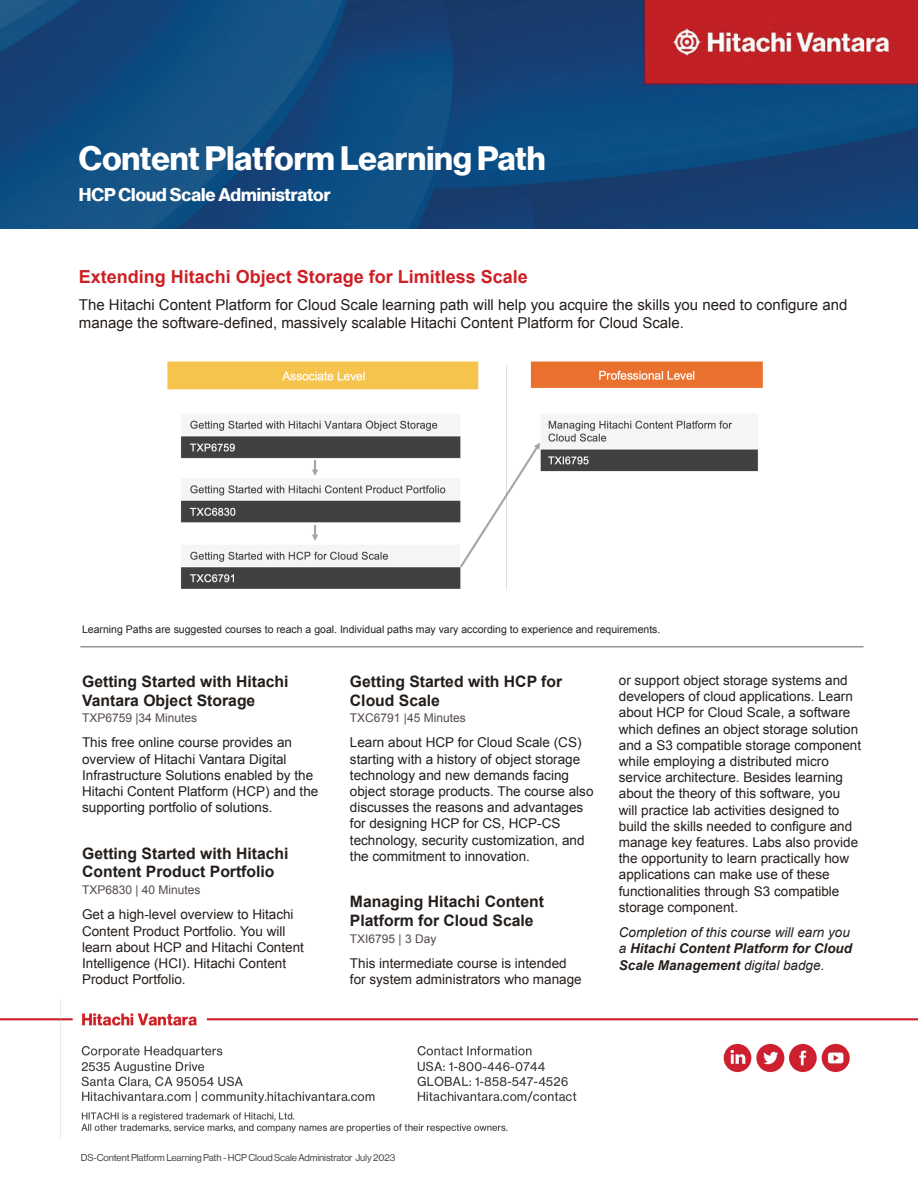
<style>
.page{position:relative;width:918px;height:1188px;background:#fff}
.page>*{position:absolute;margin:0;border:0;box-sizing:border-box;transform-origin:0 0}
.t1{font:33px "N Haas Grotesk DS Pro 75 Bd";color:#fff}
.t2{font:700 18px "Arial";color:#cd2026}
.t3{font:18px "N Haas Grotesk DS Pro 75 Bd";color:#fff}
.t4{font:700 15.75px/18.9px "Arial";color:#241e1b}
.t5{font:15px/18px "Arial";color:#241e1b}
.t6{font:13.5px/16.2px "Arial";color:#241e1b}
.t7{font:italic 13.5px/16.2px "Arial";color:#241e1b}
.t8{font:12px "Arial";color:#544c49}
.t9{font:10.5px "Arial";color:#241e1b}
.t10{font:9.75px "N Haas Grotesk DS Pro 55 Rg";letter-spacing:-.01em;color:#414141}
.s1{font-weight:700}
</style>
<div class="page">
<img style="left:0;top:0;width:918px;height:229px">
<hr style="left:80px;top:646px;width:784px;height:1px;background:#939598">
<img style="left:167px;top:361px;width:596px;height:229px">
<img style="left:61px;top:1013px;width:857px;height:120px">
<img style="left:0;top:1000px;width:61px;height:138px">
<h1 class="t1" style="left:79px;top:139px;width:468px">Content Platform Learning Path</h1>
<h2 class="t3" style="left:79px;top:184px;width:253px">HCP Cloud Scale Administrator</h2>
<h2 class="t2" style="left:79px;top:265px;width:451px">Extending Hitachi Object Storage for Limitless Scale</h2>
<p class="t5" style="left:79px;top:296px;width:770px">The Hitachi Content Platform for Cloud Scale learning path will help you acquire the skills you need to configure and manage the software-defined, massively scalable Hitachi Content Platform for Cloud Scale.</p>
<p class="t9" style="left:82px;top:623px;width:580px">Learning Paths are suggested courses to reach a goal. Individual paths may vary according to experience and requirements.</p>
<p class="t4" style="left:82px;top:672px;width:208px">Getting Started with Hitachi<br>Vantara Object Storage</p>
<p class="t8" style="left:82px;top:710px;width:117px">TXP6759 |34 Minutes</p>
<p class="t6" style="left:82px;top:735px;width:238px">This free online course provides an overview of Hitachi Vantara Digital Infrastructure Solutions enabled by the Hitachi Content Platform (HCP) and the supporting portfolio of solutions.</p>
<p class="t4" style="left:82px;top:844px;width:208px">Getting Started with Hitachi<br>Content Product Portfolio</p>
<p class="t8" style="left:82px;top:882px;width:120px">TXP6830 | 40 Minutes</p>
<p class="t6" style="left:82px;top:907px;width:223px">Get a high-level overview to Hitachi Content Product Portfolio. You will learn about HCP and Hitachi Content Intelligence (HCI). Hitachi Content Product Portfolio.</p>
<p class="t4" style="left:350px;top:672px;width:214px">Getting Started with HCP for<br>Cloud Scale</p>
<p class="t8" style="left:350px;top:710px;width:117px">TXC6791 |45 Minutes</p>
<p class="t6" style="left:350px;top:735px;width:245px">Learn about HCP for Cloud Scale (CS) starting with a history of object storage technology and new demands facing object storage products. The course also discusses the reasons and advantages for designing HCP for CS, HCP-CS technology, security customization, and the commitment to innovation.</p>
<p class="t4" style="left:350px;top:893px;width:196px">Managing Hitachi Content<br>Platform for Cloud Scale</p>
<p class="t8" style="left:350px;top:930px;width:88px">TXI6795 | 3 Day</p>
<p class="t6" style="left:350px;top:955px;width:233px">This intermediate course is intended for system administrators who manage</p>
<p class="t6" style="left:619px;top:672px;width:244px">or support object storage systems and developers of cloud applications. Learn about HCP for Cloud Scale, a software which defines an object storage solution and a S3 compatible storage component while employing a distributed micro service architecture. Besides learning about the theory of this software, you will practice lab activities designed to build the skills needed to configure and manage key features. Labs also provide the opportunity to learn practically how applications can make use of these functionalities through S3 compatible storage component.</p>
<p class="t7" style="left:619px;top:925px;width:235px">Completion of this course will earn you a <span class="s1">Hitachi Content Platform for Cloud<br>Scale Management</span> digital badge.</p>
<p class="t10" style="left:81px;top:1152px;width:316px">DS-Content Platform Learning Path - HCP Cloud Scale Administrator July 2023</p>
</div>
